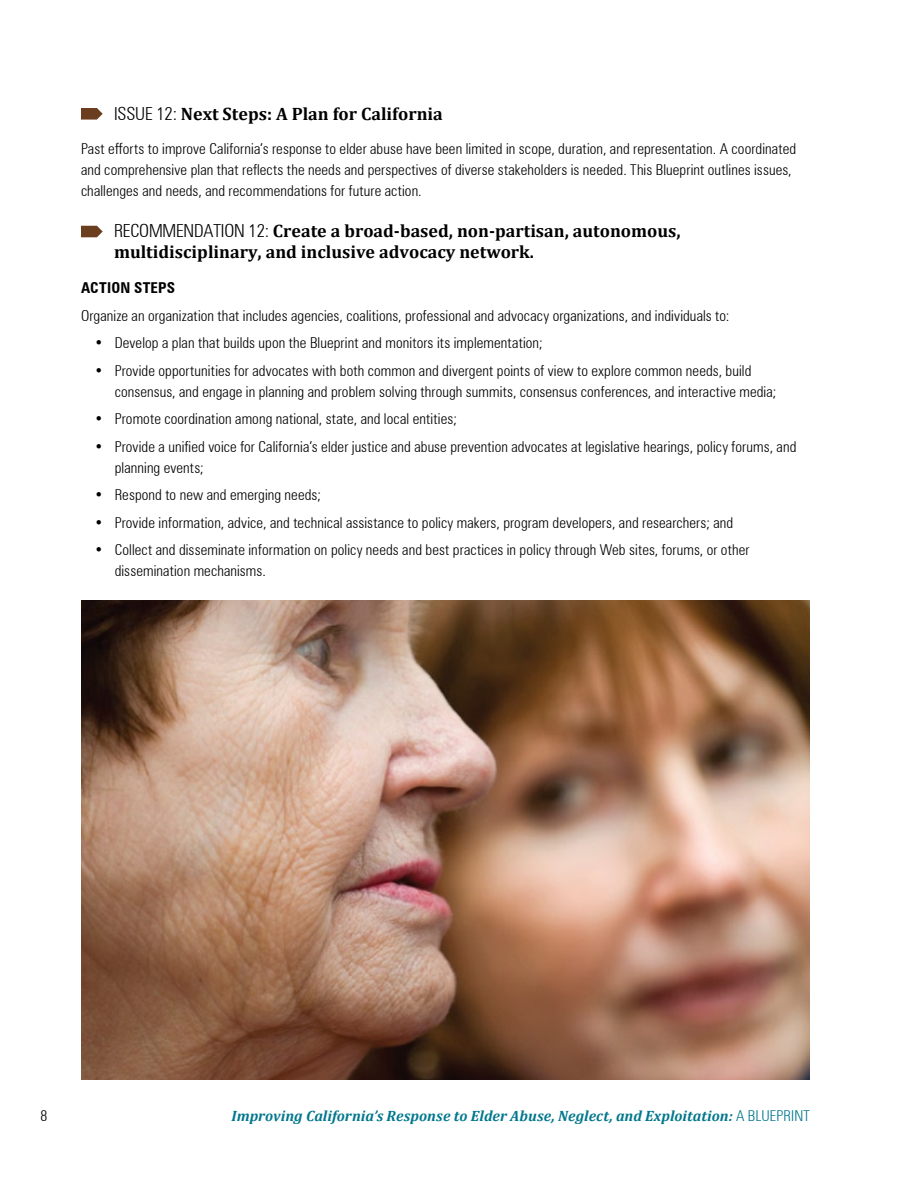
<style>
.page{position:relative;width:918px;height:1188px;background:#fff}
.page>*{position:absolute;margin:0;border:0;box-sizing:border-box;transform-origin:0 0}
.t1{font:700 18px/21px "Cambria";color:#000}
.t2{font:300 condensed 18px "Zurich BT";color:#000}
.t3{font:300 condensed 15px/21px "Zurich BT";letter-spacing:.005em;color:#000}
.t4{font:italic 700 15px "Cambria";color:#00778d}
.t5{font:700 condensed 15px "Zurich BT";letter-spacing:.02em;color:#000}
.s1{font-family:"Zurich BT";font-weight:300;font-stretch:condensed}
.s2{font-size:15.3px}
.s3{font-family:"Zurich BT";font-weight:300;font-style:normal;font-stretch:condensed}
</style>
<div class="page">
<img style="left:81px;top:601px;width:729px;height:479px">
<svg style="left:81px;top:108px;width:22px;height:12px"></svg>
<svg style="left:81px;top:226px;width:22px;height:11px"></svg>
<p class="t1" style="left:114px;top:102px;width:330px"><span class="s1">ISSUE 12:</span> Next Steps: A Plan for California</p>
<p class="t3" style="left:81px;top:138px;width:717px">Past e<span class="s2">ff</span>orts to improve California’s response to elder abuse have been limited in scope, duration, and representation. A coordinated and comprehensive plan that reflects the needs and perspectives of diverse stakeholders is needed. This Blueprint outlines issues, challenges and needs, and recommendations for future action.</p>
<p class="t2" style="left:114px;top:220px;width:20px">Recommendation</p>
<p class="t1" style="left:114px;top:220px;width:568px;text-indent:135px"><span class="s1">12:</span> Create a broad-based, non-partisan, autonomous, multidisciplinary, and inclusive advocacy network.</p>
<p class="t5" style="left:81px;top:278px;width:94px">ACTION STEPS</p>
<p class="t3" style="left:81px;top:305px;width:650px">Organize an organization that includes agencies, coalitions, professional and advocacy organizations, and individuals to:</p>
<p class="t3" style="left:94px;top:332px;width:450px">• Develop a plan that builds upon the Blueprint and monitors its implementation;</p>
<p class="t3" style="left:115px;top:360px;width:663px;text-indent:-20px">• Provide opportunities for advocates with both common and divergent points of view to explore common needs, build consensus, and engage in planning and problem solving through summits, consensus conferences, and interactive media;</p>
<p class="t3" style="left:94px;top:408px;width:364px">• Promote coordination among national, state, and local entities;</p>
<p class="t3" style="left:115px;top:436px;width:683px;text-indent:-20px">• Provide a unified voice for California’s elder justice and abuse prevention advocates at legislative hearings, policy forums, and planning events;</p>
<p class="t3" style="left:94px;top:484px;width:228px">• Respond to new and emerging needs;</p>
<p class="t3" style="left:94px;top:512px;width:640px">• Provide information, advice, and technical assistance to policy makers, program developers, and researchers; and</p>
<p class="t3" style="left:115px;top:539px;width:636px;text-indent:-20px">• Collect and disseminate information on policy needs and best practices in policy through Web sites, forums, or other dissemination mechanisms.</p>
<p class="t3" style="left:40px;top:1105px;width:8px">8</p>
<p class="t4" style="left:232px;top:1106px;width:580px">Improving California’s Response to Elder Abuse, Neglect, and Exploitation: <span class="s3">A Blueprint</span></p>
</div>
